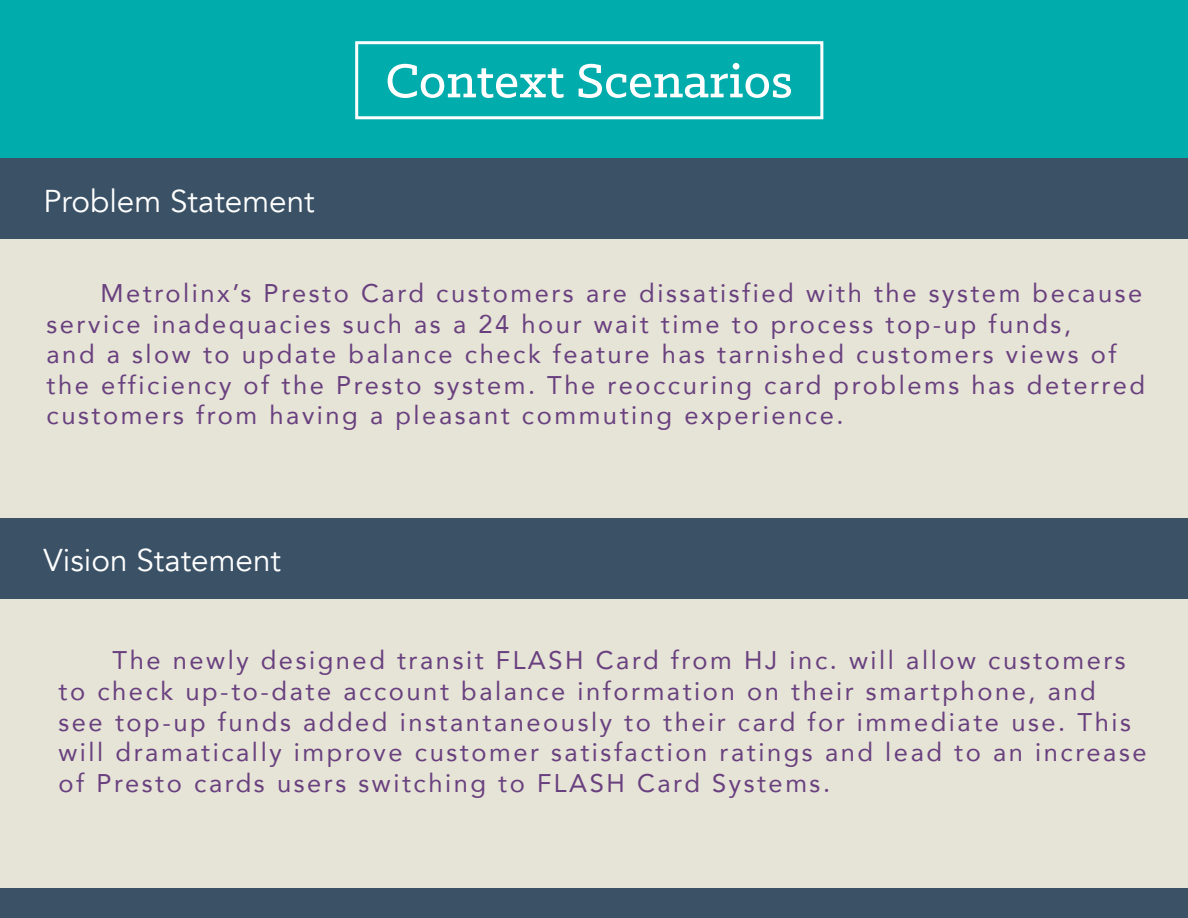
<style>
.page{position:relative;width:1188px;height:918px;background:#fff}
.page>*{position:absolute;margin:0;border:0;box-sizing:border-box;transform-origin:0 0}
.t1{font:500 54px "Klinic Slab";color:#fff}
.t2{font:31.5px "Avenir";color:#fff}
.t3{font:25.5px/30.6px "Avenir";letter-spacing:.1em;color:#69407f}
</style>
<div class="page">
<div style="left:0;top:0;width:1188px;height:158px;background:#00acac"></div>
<div style="left:355px;top:41px;width:468px;height:78px;border:3px solid #fff"></div>
<div style="left:0;top:188px;width:1188px;height:730px;background:#e6e4d6"></div>
<div style="left:0;top:889px;width:1188px;height:29px;background:#3a5166"></div>
<div style="left:0;top:158px;width:1188px;height:81px;background:#3a5166"></div>
<div style="left:0;top:518px;width:1188px;height:81px;background:#3a5166"></div>
<p class="t2" style="left:43px;top:182px;width:273px">Problem Statement</p>
<p class="t1" style="left:385px;top:46px;width:409px">Context Scenarios</p>
<p class="t3" style="left:46px;top:277px;width:1100px;text-indent:54px">Metrolinx’s Presto Card customers are dissatisfied with the system because service inadequacies such as a 24 hour wait time to process top-up funds,<br>and a slow to update balance check feature has tarnished customers views of the efficiency of the Presto system. The reoccuring card problems has deterred customers from having a pleasant commuting experience.</p>
<p class="t2" style="left:44px;top:541px;width:239px">Vision Statement</p>
<p class="t3" style="left:59px;top:645px;width:1090px;text-indent:54px">The newly designed transit FLASH Card from HJ inc. will allow customers to check up-to-date account balance information on their smartphone, and<br>see top-up funds added instantaneously to their card for immediate use. This will dramatically improve customer satisfaction ratings and lead to an increase of Presto cards users switching to FLASH Card Systems.</p>
</div>
